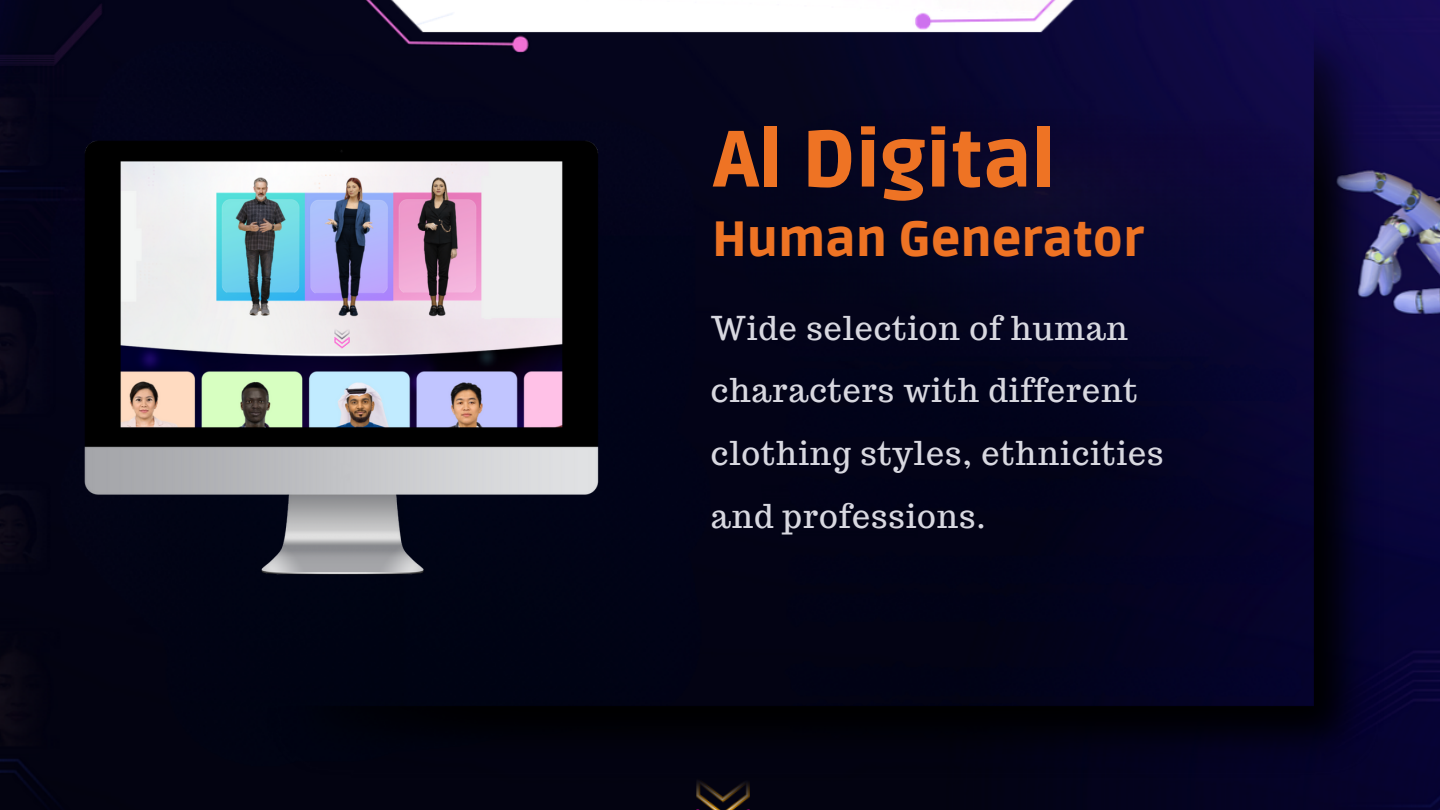
<style>
.page{position:relative;width:1440px;height:810px;background:#fff}
.page>*{position:absolute;margin:0;border:0;box-sizing:border-box;transform-origin:0 0}
.t1{font:900 79.2px "Ruda";color:#ee7324}
.t2{font:900 49.2px "Ruda";color:#ee7324}
.t3{font:32.2px/62.8px "Trocchi";letter-spacing:.03em;color:#d8d8e0}
</style>
<div class="page">
<img style="left:0;top:0;width:1440px;height:810px">
<img style="left:85px;top:140px;width:182px;height:435px">
<img style="left:267px;top:9px;width:1116px;height:769px">
<h1 class="t1" style="left:714px;top:114px;width:344px">Al Digital</h1>
<h2 class="t2" style="left:712px;top:211px;width:433px">Human Generator</h2>
<p class="t3" style="left:711px;top:296px;width:454px">Wide selection of human characters with different clothing styles, ethnicities and professions.</p>
</div>
